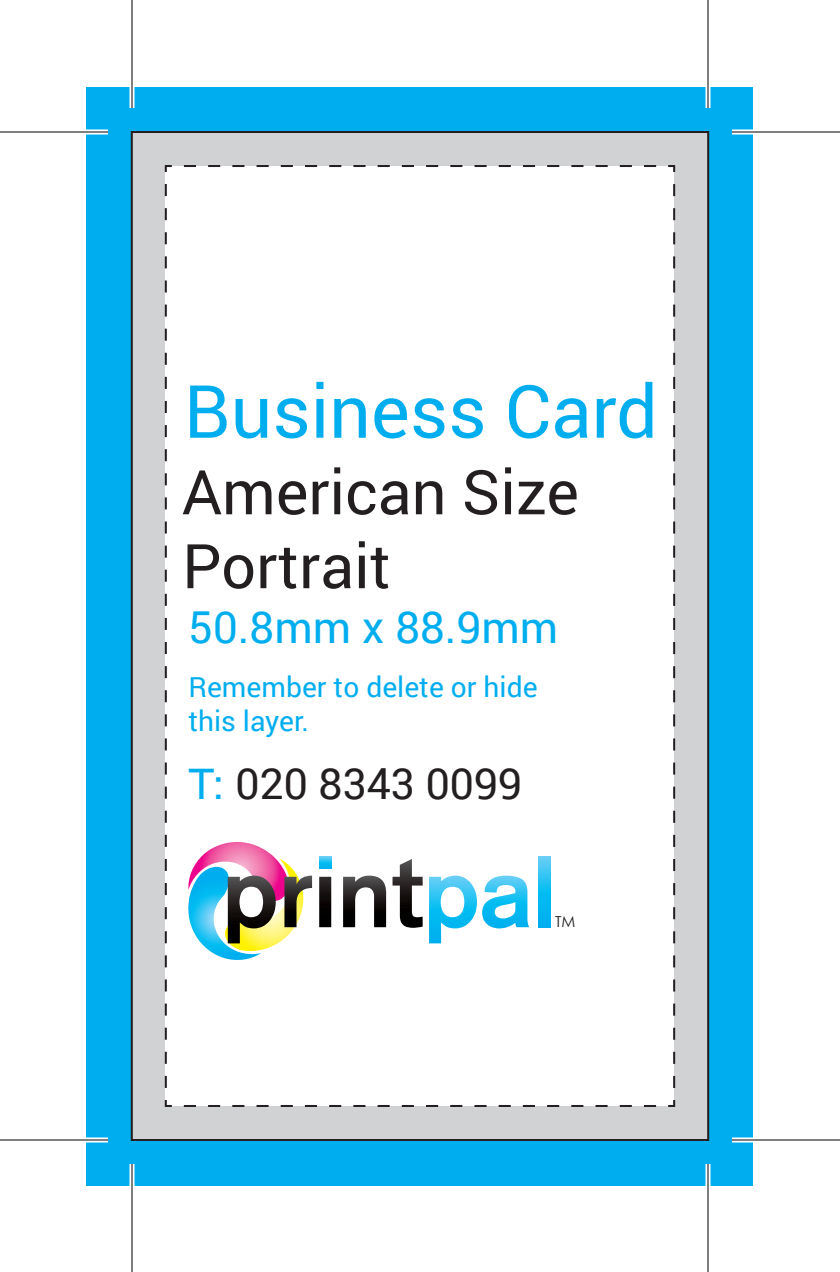
<style>
.page{position:relative;width:840px;height:1272px;background:#fff}
.page>*{position:absolute;margin:0;border:0;box-sizing:border-box;transform-origin:0 0}
.t1{font:73.6px "Roboto";color:#00aeef}
.t2{font:61.6px/74px "Roboto";color:#231f20}
.t3{font:44px "Roboto";color:#00aeef}
.t4{font:42.8px "Roboto";color:#231f20}
.t5{font:28px/34px "Roboto";color:#00aeef}
.t6{font:15.2px "Century Gothic";color:#231f20}
.s1{font-family:"Museo Sans 500";color:#00aeef}
</style>
<div class="page">
<div style="left:87px;top:87px;width:666px;height:1098px;background:#00aeef"></div>
<div style="left:131px;top:131px;width:578px;height:1010px;background:#d1d2d4;border:2px solid #231f20"></div>
<div style="left:166px;top:166px;width:508px;height:940px;background:#fff"></div>
<svg style="left:164px;top:165px;width:8px;height:923px"></svg>
<svg style="left:184px;top:165px;width:492px;height:7px"></svg>
<svg style="left:668px;top:184px;width:8px;height:923px"></svg>
<svg style="left:164px;top:1098px;width:492px;height:9px"></svg>
<svg style="left:188px;top:842px;width:124px;height:118px"></svg>
<svg style="left:343px;top:876px;width:43px;height:51px"></svg>
<svg style="left:393px;top:859px;width:30px;height:69px"></svg>
<svg style="left:429px;top:876px;width:100px;height:67px"></svg>
<svg style="left:539px;top:856px;width:12px;height:71px"></svg>
<svg style="left:319px;top:856px;width:12px;height:71px"></svg>
<hr style="left:0;top:130px;width:108px;height:4px;background:#fff">
<hr style="left:732px;top:130px;width:108px;height:4px;background:#fff">
<hr style="left:0;top:1138px;width:108px;height:4px;background:#fff">
<hr style="left:732px;top:1138px;width:108px;height:4px;background:#fff">
<hr style="left:130px;top:0;width:4px;height:108px;background:#fff">
<hr style="left:130px;top:1164px;width:4px;height:108px;background:#fff">
<hr style="left:706px;top:0;width:4px;height:108px;background:#fff">
<hr style="left:706px;top:1164px;width:4px;height:108px;background:#fff">
<hr style="left:0;top:131px;width:108px;height:2px;background:#000">
<hr style="left:732px;top:131px;width:108px;height:2px;background:#000">
<hr style="left:0;top:1139px;width:108px;height:2px;background:#000">
<hr style="left:732px;top:1139px;width:108px;height:2px;background:#000">
<hr style="left:131px;top:0;width:2px;height:108px;background:#000">
<hr style="left:131px;top:1164px;width:2px;height:108px;background:#000">
<hr style="left:707px;top:0;width:2px;height:108px;background:#000">
<hr style="left:707px;top:1164px;width:2px;height:108px;background:#000">
<h1 class="t1" style="left:184px;top:360px;width:476px">Business Card</h1>
<h2 class="t2" style="left:182px;top:453px;width:398px">American Size<br>Portrait</h2>
<h3 class="t3" style="left:188px;top:596px;width:372px">50.8mm x 88.9mm</h3>
<p class="t5" style="left:188px;top:669px;width:351px">Remember to delete or hide this layer.</p>
<h3 class="t4" style="left:189px;top:754px;width:335px"><span class="s1">T:</span> 020 8343 0099</h3>
<p class="t6" style="left:555px;top:913px;width:22px">TM</p>
</div>
